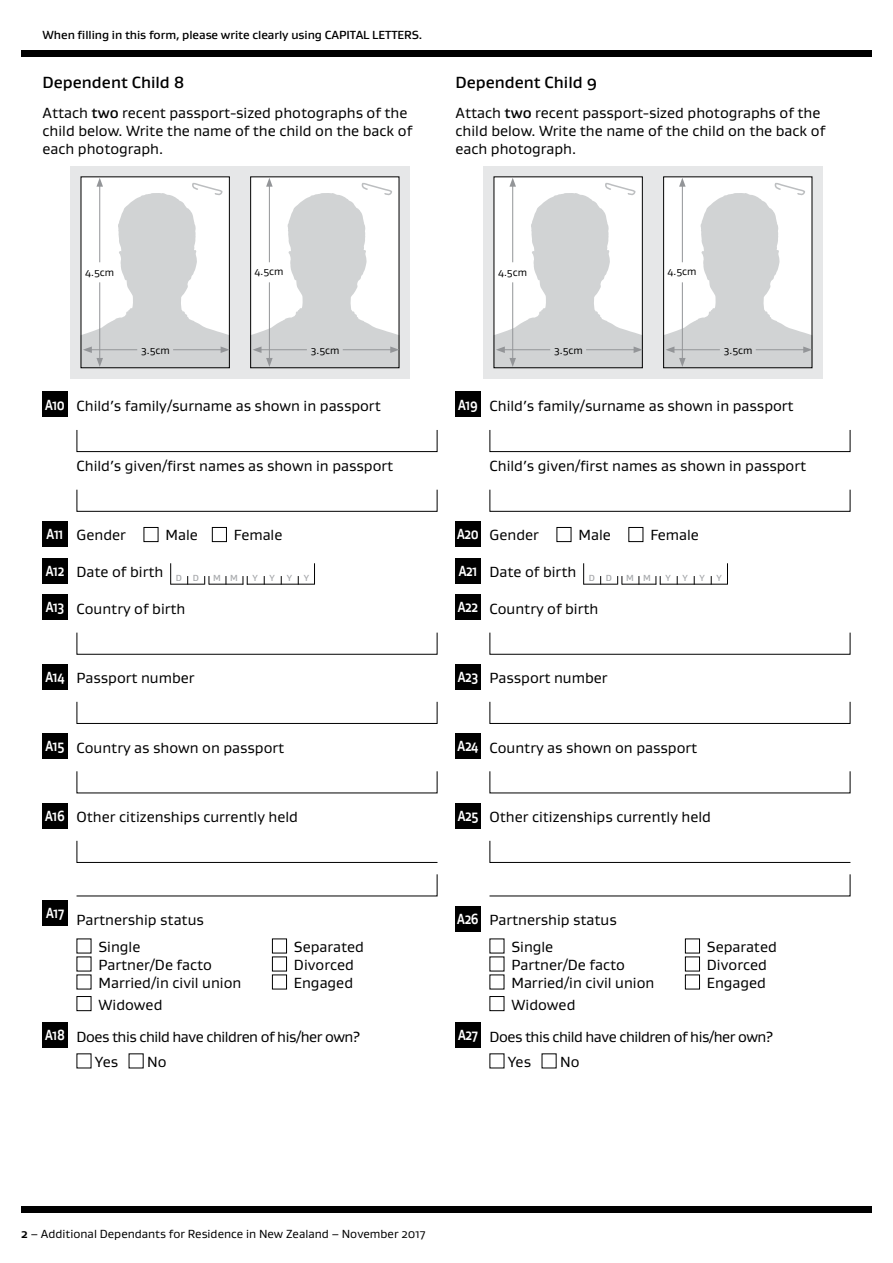
<style>
.page{position:relative;width:893px;height:1263px;background:#fff}
.page>*{position:absolute;margin:0;border:0;box-sizing:border-box;transform-origin:0 0}
.t1{font:500 16.5px "Gustan";color:#000}
.t2{font:15px/18px "Gustan";color:#000}
.t3{font:15px/32.2px "Gustan";letter-spacing:-.03em;color:#000}
.t4{font:700 15px "Gustan";color:#fff;scale:.8 1}
.t5{font:500 12px "Gustan";letter-spacing:-.005em;color:#000}
.t6{font:12px "Gustan";color:#000}
.t7{font:10.5px "Gustan";color:#000}
.t8{font:500 9px "Gustan";color:#a7a9ac}
.s1{font-weight:500}
.s2{font-weight:700;color:#fff}
.s3{font-weight:700}
</style>
<div class="page">
<div style="left:21px;top:50px;width:851px;height:7px;background:#000"></div>
<div style="left:21px;top:1206px;width:851px;height:7px;background:#000"></div>
<div style="left:70px;top:166px;width:170px;height:213px;background:#e6e7e8"></div>
<svg style="left:81px;top:178px;width:149px;height:190px;background:#e2e3e4"></svg>
<div style="left:240px;top:166px;width:170px;height:213px;background:#e6e7e8"></div>
<svg style="left:251px;top:178px;width:148px;height:190px;background:#e3e4e5"></svg>
<div style="left:43px;top:392px;width:25px;height:25px;background:#000"></div>
<svg style="left:76px;top:430px;width:362px;height:22px"></svg>
<svg style="left:76px;top:489px;width:362px;height:23px"></svg>
<div style="left:43px;top:521px;width:25px;height:25px;background:#000"></div>
<div style="left:144px;top:527px;width:14px;height:15px;border:1px solid #000"></div>
<div style="left:212px;top:527px;width:15px;height:15px;border:1px solid #000"></div>
<div style="left:43px;top:558px;width:25px;height:25px;background:#000"></div>
<svg style="left:170px;top:563px;width:1px;height:21px"></svg>
<svg style="left:314px;top:563px;width:1px;height:21px"></svg>
<svg style="left:204px;top:576px;width:6px;height:8px"></svg>
<svg style="left:243px;top:576px;width:5px;height:8px"></svg>
<hr style="left:171px;top:584px;width:34px;height:1px;background:#000">
<hr style="left:209px;top:584px;width:34px;height:1px;background:#000">
<hr style="left:247px;top:584px;width:67px;height:1px;background:#000">
<div style="left:43px;top:594px;width:25px;height:26px;background:#000"></div>
<svg style="left:76px;top:632px;width:362px;height:23px"></svg>
<div style="left:43px;top:664px;width:25px;height:25px;background:#000"></div>
<svg style="left:76px;top:701px;width:362px;height:23px"></svg>
<div style="left:43px;top:734px;width:25px;height:25px;background:#000"></div>
<svg style="left:76px;top:771px;width:362px;height:23px"></svg>
<div style="left:43px;top:803px;width:25px;height:25px;background:#000"></div>
<svg style="left:76px;top:840px;width:362px;height:23px"></svg>
<svg style="left:76px;top:874px;width:362px;height:23px"></svg>
<div style="left:43px;top:900px;width:25px;height:25px;background:#000"></div>
<div style="left:272px;top:938px;width:15px;height:15px;border:1px solid #000"></div>
<div style="left:272px;top:956px;width:15px;height:15px;border:1px solid #000"></div>
<div style="left:272px;top:974px;width:15px;height:15px;border:1px solid #000"></div>
<div style="left:77px;top:996px;width:14px;height:15px;border:1px solid #000"></div>
<div style="left:43px;top:1023px;width:25px;height:25px;background:#000"></div>
<div style="left:483px;top:166px;width:170px;height:213px;background:#e6e7e8"></div>
<svg style="left:494px;top:178px;width:149px;height:190px;background:#e2e3e4"></svg>
<div style="left:653px;top:166px;width:170px;height:213px;background:#e6e7e8"></div>
<svg style="left:664px;top:178px;width:148px;height:190px;background:#e3e4e5"></svg>
<div style="left:455px;top:392px;width:26px;height:25px;background:#000"></div>
<svg style="left:489px;top:430px;width:361px;height:22px"></svg>
<svg style="left:489px;top:489px;width:361px;height:23px"></svg>
<div style="left:455px;top:521px;width:26px;height:25px;background:#000"></div>
<div style="left:556px;top:527px;width:15px;height:15px;border:1px solid #000"></div>
<div style="left:628px;top:527px;width:15px;height:15px;border:1px solid #000"></div>
<div style="left:455px;top:558px;width:26px;height:25px;background:#000"></div>
<svg style="left:583px;top:563px;width:1px;height:21px"></svg>
<svg style="left:727px;top:563px;width:1px;height:21px"></svg>
<svg style="left:617px;top:576px;width:6px;height:8px"></svg>
<svg style="left:656px;top:576px;width:5px;height:8px"></svg>
<hr style="left:584px;top:584px;width:33px;height:1px;background:#000">
<hr style="left:622px;top:584px;width:34px;height:1px;background:#000">
<hr style="left:660px;top:584px;width:67px;height:1px;background:#000">
<div style="left:455px;top:594px;width:26px;height:26px;background:#000"></div>
<svg style="left:489px;top:632px;width:361px;height:23px"></svg>
<div style="left:455px;top:664px;width:26px;height:25px;background:#000"></div>
<svg style="left:489px;top:701px;width:361px;height:23px"></svg>
<div style="left:455px;top:734px;width:26px;height:25px;background:#000"></div>
<svg style="left:489px;top:771px;width:361px;height:23px"></svg>
<div style="left:455px;top:803px;width:26px;height:25px;background:#000"></div>
<svg style="left:489px;top:840px;width:361px;height:23px"></svg>
<svg style="left:489px;top:874px;width:361px;height:23px"></svg>
<div style="left:455px;top:906px;width:26px;height:25px;background:#000"></div>
<div style="left:685px;top:938px;width:15px;height:15px;border:1px solid #000"></div>
<div style="left:685px;top:956px;width:15px;height:15px;border:1px solid #000"></div>
<div style="left:685px;top:974px;width:15px;height:15px;border:1px solid #000"></div>
<div style="left:489px;top:996px;width:15px;height:15px;border:1px solid #000"></div>
<div style="left:455px;top:1023px;width:26px;height:25px;background:#000"></div>
<p class="t5" style="left:43px;top:27px;width:381px">When filling in this form, please write clearly using CAPITAL LETTERS.</p>
<p class="t1" style="left:43px;top:71px;width:143px">Dependent Child 8</p>
<p class="t2" style="left:43px;top:104px;width:371px">Attach <span class="s1">two</span> recent passport-sized photographs of the child below. Write the name of the child on the back of each photograph.</p>
<p class="t1" style="left:455px;top:71px;width:143px">Dependent Child 9</p>
<p class="t2" style="left:455px;top:104px;width:371px">Attach <span class="s1">two</span> recent passport-sized photographs of the child below. Write the name of the child on the back of each photograph.</p>
<p class="t7" style="left:85px;top:266px;width:30px">4.5cm</p>
<p class="t7" style="left:255px;top:265px;width:30px">4.5cm</p>
<p class="t7" style="left:498px;top:266px;width:30px">4.5cm</p>
<p class="t7" style="left:668px;top:265px;width:30px">4.5cm</p>
<p class="t7" style="left:141px;top:343px;width:30px">3.5cm</p>
<p class="t7" style="left:311px;top:343px;width:30px">3.5cm</p>
<p class="t7" style="left:554px;top:343px;width:30px">3.5cm</p>
<p class="t7" style="left:724px;top:343px;width:30px">3.5cm</p>
<p class="t2" style="left:45px;top:396px;width:337px"><span class="s2">A10</span> Child’s family/surname as shown in passport</p>
<p class="t2" style="left:458px;top:396px;width:337px"><span class="s2">A19</span> Child’s family/surname as shown in passport</p>
<p class="t2" style="left:77px;top:456px;width:318px">Child’s given/first names as shown in passport</p>
<p class="t2" style="left:489px;top:456px;width:318px">Child’s given/first names as shown in passport</p>
<p class="t2" style="left:47px;top:526px;width:81px"><span class="s2">A11</span> Gender</p>
<p class="t2" style="left:165px;top:526px;width:34px">Male</p>
<p class="t2" style="left:234px;top:526px;width:50px">Female</p>
<p class="t2" style="left:46px;top:562px;width:119px"><span class="s2">A12</span> Date of birth</p>
<p class="t8" style="left:176px;top:572px;width:25px">D D</p>
<p class="t8" style="left:213px;top:572px;width:26px">M M</p>
<p class="t8" style="left:253px;top:572px;width:7px">Y</p>
<p class="t8" style="left:270px;top:572px;width:7px">Y</p>
<p class="t8" style="left:287px;top:572px;width:7px">Y</p>
<p class="t8" style="left:304px;top:572px;width:7px">Y</p>
<p class="t2" style="left:46px;top:599px;width:141px"><span class="s2">A13</span> Country of birth</p>
<p class="t2" style="left:457px;top:526px;width:83px"><span class="s2">A20</span> Gender</p>
<p class="t2" style="left:578px;top:526px;width:34px">Male</p>
<p class="t2" style="left:650px;top:526px;width:50px">Female</p>
<p class="t2" style="left:459px;top:562px;width:119px"><span class="s2">A21</span> Date of birth</p>
<p class="t8" style="left:589px;top:572px;width:25px">D D</p>
<p class="t8" style="left:626px;top:572px;width:26px">M M</p>
<p class="t8" style="left:666px;top:572px;width:7px">Y</p>
<p class="t8" style="left:683px;top:572px;width:7px">Y</p>
<p class="t8" style="left:700px;top:572px;width:7px">Y</p>
<p class="t8" style="left:717px;top:572px;width:7px">Y</p>
<p class="t2" style="left:458px;top:599px;width:142px"><span class="s2">A22</span> Country of birth</p>
<p class="t2" style="left:46px;top:669px;width:151px"><span class="s2">A14</span> Passport number</p>
<p class="t2" style="left:458px;top:669px;width:151px"><span class="s2">A23</span> Passport number</p>
<p class="t2" style="left:46px;top:738px;width:240px"><span class="s2">A15</span> Country as shown on passport</p>
<p class="t2" style="left:458px;top:738px;width:241px"><span class="s2">A24</span> Country as shown on passport</p>
<p class="t2" style="left:45px;top:808px;width:254px"><span class="s2">A16</span> Other citizenships currently held</p>
<p class="t2" style="left:458px;top:808px;width:255px"><span class="s2">A25</span> Other citizenships currently held</p>
<p class="t4" style="left:46px;top:903px;width:24px">A17</p>
<p class="t2" style="left:98px;top:906px;width:107px;line-height:26.5px;text-indent:-22px">Partnership status<br>Single</p>
<p class="t2" style="left:294px;top:937px;width:71px">Separated</p>
<p class="t2" style="left:511px;top:906px;width:107px;line-height:26.5px;text-indent:-54px"><span class="s2">A26</span> Partnership status<br>Single</p>
<p class="t2" style="left:707px;top:937px;width:71px">Separated</p>
<p class="t2" style="left:98px;top:955px;width:115px">Partner/De facto</p>
<p class="t2" style="left:294px;top:955px;width:61px">Divorced</p>
<p class="t2" style="left:98px;top:973px;width:144px">Married/in civil union</p>
<p class="t2" style="left:294px;top:973px;width:61px">Engaged</p>
<p class="t3" style="left:45px;top:988px;width:316px;text-indent:53px">Widowed<br><span class="s2">A18</span> Does this child have children of his/her own?</p>
<p class="t2" style="left:95px;top:1052px;width:25px">Yes</p>
<p class="t2" style="left:147px;top:1052px;width:21px">No</p>
<p class="t2" style="left:511px;top:955px;width:115px">Partner/De facto</p>
<p class="t2" style="left:707px;top:955px;width:61px">Divorced</p>
<p class="t2" style="left:511px;top:973px;width:144px">Married/in civil union</p>
<p class="t2" style="left:707px;top:973px;width:61px">Engaged</p>
<p class="t3" style="left:458px;top:988px;width:316px;text-indent:53px">Widowed<br><span class="s2">A27</span> Does this child have children of his/her own?</p>
<p class="t2" style="left:508px;top:1052px;width:25px">Yes</p>
<p class="t2" style="left:560px;top:1052px;width:21px">No</p>
<p class="t6" style="left:21px;top:1226px;width:406px"><span class="s3">2</span> – Additional Dependants for Residence in New Zealand – November 2017</p>
</div>
